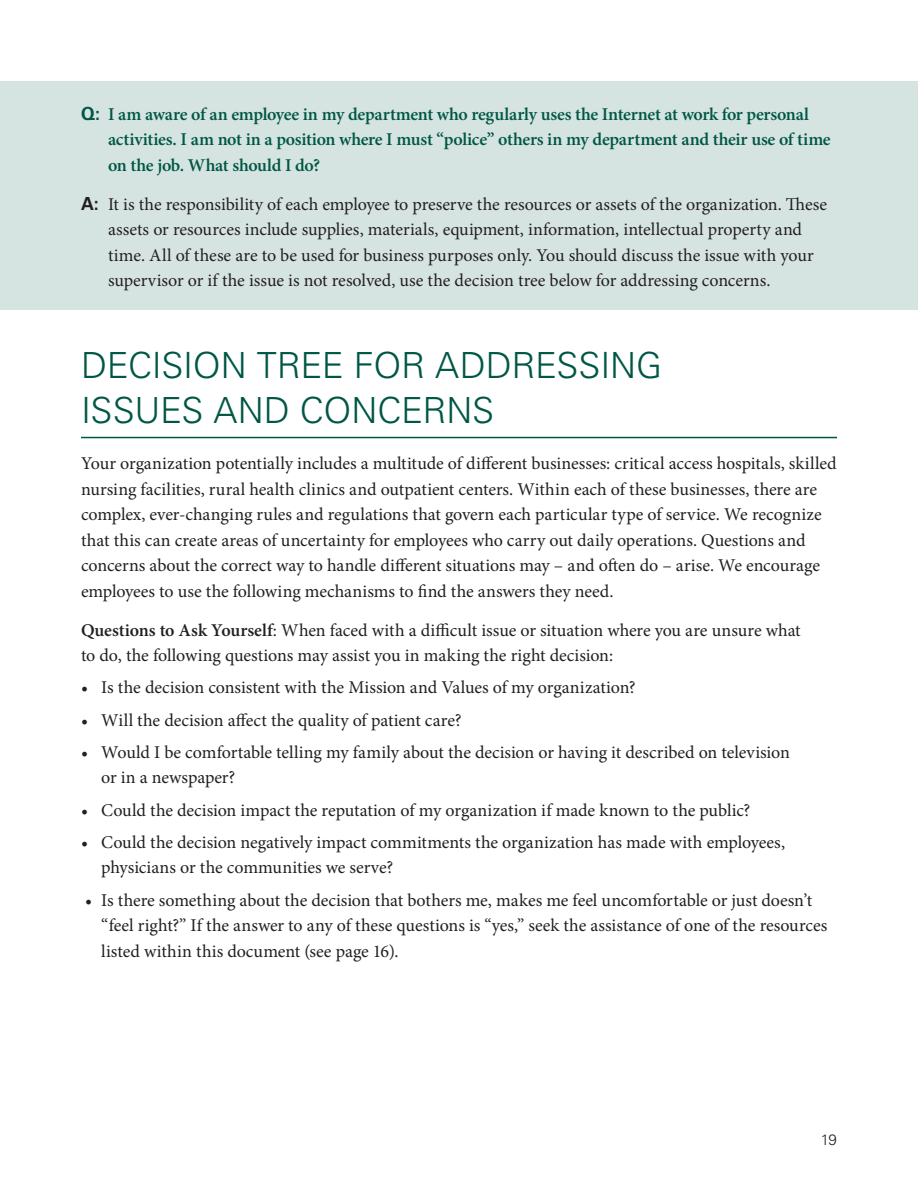
<style>
.page{position:relative;width:918px;height:1188px;background:#fff}
.page>*{position:absolute;margin:0;border:0;box-sizing:border-box;transform-origin:0 0}
.t1{font:300 36px "Univers LT Std";letter-spacing:-.005em;color:#005746}
.t2{font:18px/25.5px "Minion Pro";letter-spacing:-.005em;color:#231f20}
.t3{font:600 18px/25.5px "Minion Pro";letter-spacing:-.015em;color:#005746}
.t4{font:300 15px "Univers LT Std";color:#231f20}
.s1{font-family:"Univers LT Std";font-weight:700}
.s2{font-weight:600}
</style>
<div class="page">
<div style="left:0;top:81px;width:918px;height:229px;background:#d6e4e1"></div>
<hr style="left:81px;top:437px;width:756px;height:1px;background:#005746">
<p class="t3" style="left:108px;top:101px;width:724px;text-indent:-27px"><span class="s1">Q:</span> I am aware of an employee in my department who regularly uses the Internet at work for personal activities. I am not in a position where I must “police” others in my department and their use of time on the job. What should I do?</p>
<p class="t2" style="left:108px;top:191px;width:721px;text-indent:-27px"><span class="s1">A:</span> It is the responsibility of each employee to preserve the resources or assets of the organization. These assets or resources include supplies, materials, equipment, information, intellectual property and time. All of these are to be used for business purposes only. You should discuss the issue with your supervisor or if the issue is not resolved, use the decision tree below for addressing concerns.</p>
<h1 class="t1" style="left:81px;top:344px;width:46px">DECISION</h1>
<h1 class="t1" style="left:257px;top:344px;width:42px">TREE</h1>
<h1 class="t1" style="left:354px;top:344px;width:23px">FOR</h1>
<h1 class="t1" style="left:435px;top:344px;width:48px">ADDRESSING</h1>
<h1 class="t1" style="left:81px;top:389px;width:33px">ISSUES</h1>
<h1 class="t1" style="left:213px;top:389px;width:26px">AND</h1>
<h1 class="t1" style="left:300px;top:389px;width:49px">CONCERNS</h1>
<p class="t2" style="left:81px;top:451px;width:757px">Your organization potentially includes a multitude of different businesses: critical access hospitals, skilled nursing facilities, rural health clinics and outpatient centers. Within each of these businesses, there are complex, ever-changing rules and regulations that govern each particular type of service. We recognize that this can create areas of uncertainty for employees who carry out daily operations. Questions and concerns about the correct way to handle different situations may – and often do – arise. We encourage employees to use the following mechanisms to find the answers they need.</p>
<p class="t2" style="left:81px;top:617px;width:721px"><span class="s2">Questions to Ask Yourself</span>: When faced with a difficult issue or situation where you are unsure what to do, the following questions may assist you in making the right decision:</p>
<p class="t2" style="left:81px;top:675px;width:556px">• Is the decision consistent with the Mission and Values of my organization?</p>
<p class="t2" style="left:81px;top:707px;width:382px">• Will the decision affect the quality of patient care?</p>
<p class="t2" style="left:101px;top:739px;width:690px;text-indent:-20px">• Would I be comfortable telling my family about the decision or having it described on television or in a newspaper?</p>
<p class="t2" style="left:81px;top:797px;width:671px">• Could the decision impact the reputation of my organization if made known to the public?</p>
<p class="t2" style="left:101px;top:829px;width:685px;text-indent:-20px">• Could the decision negatively impact commitments the organization has made with employees, physicians or the communities we serve?</p>
<p class="t2" style="left:101px;top:887px;width:728px;text-indent:-16px">• Is there something about the decision that bothers me, makes me feel uncomfortable or just doesn’t “feel right?” If the answer to any of these questions is “yes,” seek the assistance of one of the resources listed within this document (see page 16).</p>
<p class="t4" style="left:821px;top:1131px;width:18px">19</p>
</div>
